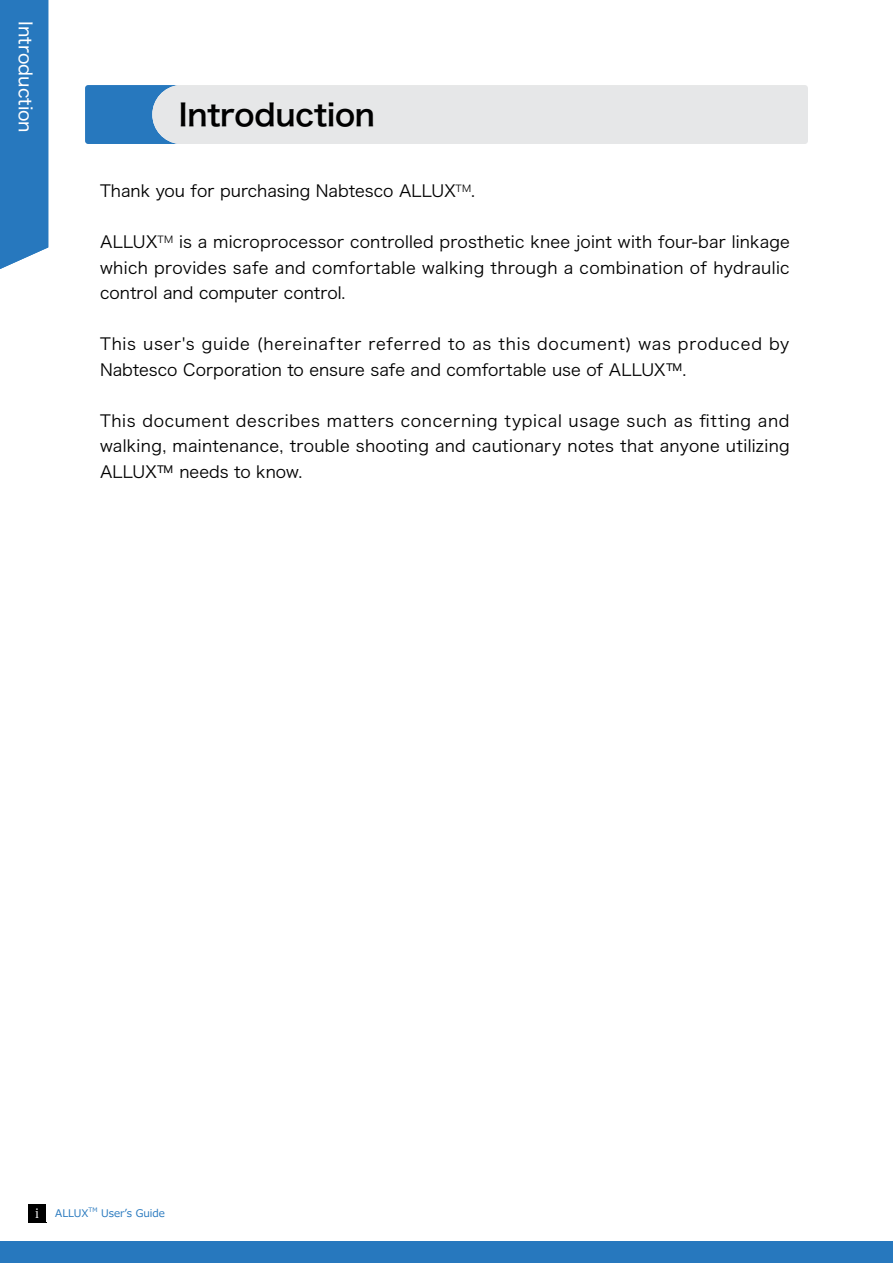
<style>
.page{position:relative;width:893px;height:1263px;background:#fff}
.page>*{position:absolute;margin:0;border:0;box-sizing:border-box;transform-origin:0 0}
.t1{font:30px "Hira Kaku Pro N W6";letter-spacing:-.005em;color:#000}
.t2{font:18px "Hira Kaku Std W4";color:#fff}
.t3{font:16.5px/25.5px "Hira Kaku Pro N W3";letter-spacing:.01em;color:#000;text-align:justify}
.t4{font:16.5px/25.5px "Hira Kaku Pro N W3";letter-spacing:.03em;color:#000}
.t5{font:10.5px "Meiryo";color:#2778be}
.t6{font:6.15px "Meiryo";color:#2778be}
.s1{font-family:"Koz Min Pr 6 N";font-size:13.8px;color:#fff}
</style>
<div class="page">
<div style="left:0;top:1242px;width:893px;height:21px;background:#2778be"></div>
<div style="left:0;top:0;width:48px;height:269px;background:#2778be"></div>
<svg style="left:85px;top:85px;width:723px;height:59px;background:#d2dbe3"></svg>
<div style="left:28px;top:1204px;width:18px;height:18px;background:#000"></div>
<p class="t2" style="left:39px;top:21px;width:113px;rotate:90deg">Introduction</p>
<h1 class="t1" style="left:179px;top:87px;width:198px">Introduction</h1>
<p class="t3" style="left:100px;top:177px;width:377px">Thank you for purchasing Nabtesco ALLUX<sup>TM</sup>.</p>
<p class="t3" style="left:100px;top:228px;width:691px">ALLUX<sup>TM</sup> is a microprocessor controlled prosthetic knee joint with four-bar linkage which provides safe and comfortable walking through a combination of hydraulic control and computer control.</p>
<p class="t4" style="left:100px;top:330px;width:691px">This user's guide (hereinafter referred to as this document) was produced by<br>Nabtesco Corporation to ensure safe and comfortable use of ALLUX™.</p>
<p class="t3" style="left:100px;top:407px;width:691px">This document describes matters concerning typical usage such as fitting and walking, maintenance, trouble shooting and cautionary notes that anyone utilizing ALLUX™ needs to know.</p>
<p class="t5" style="left:35px;top:1206px;width:55px"><span class="s1">i</span> ALLUX</p>
<p class="t6" style="left:89px;top:1206px;width:10px">TM</p>
<p class="t5" style="left:101px;top:1206px;width:65px">User’s Guide</p>
</div>
